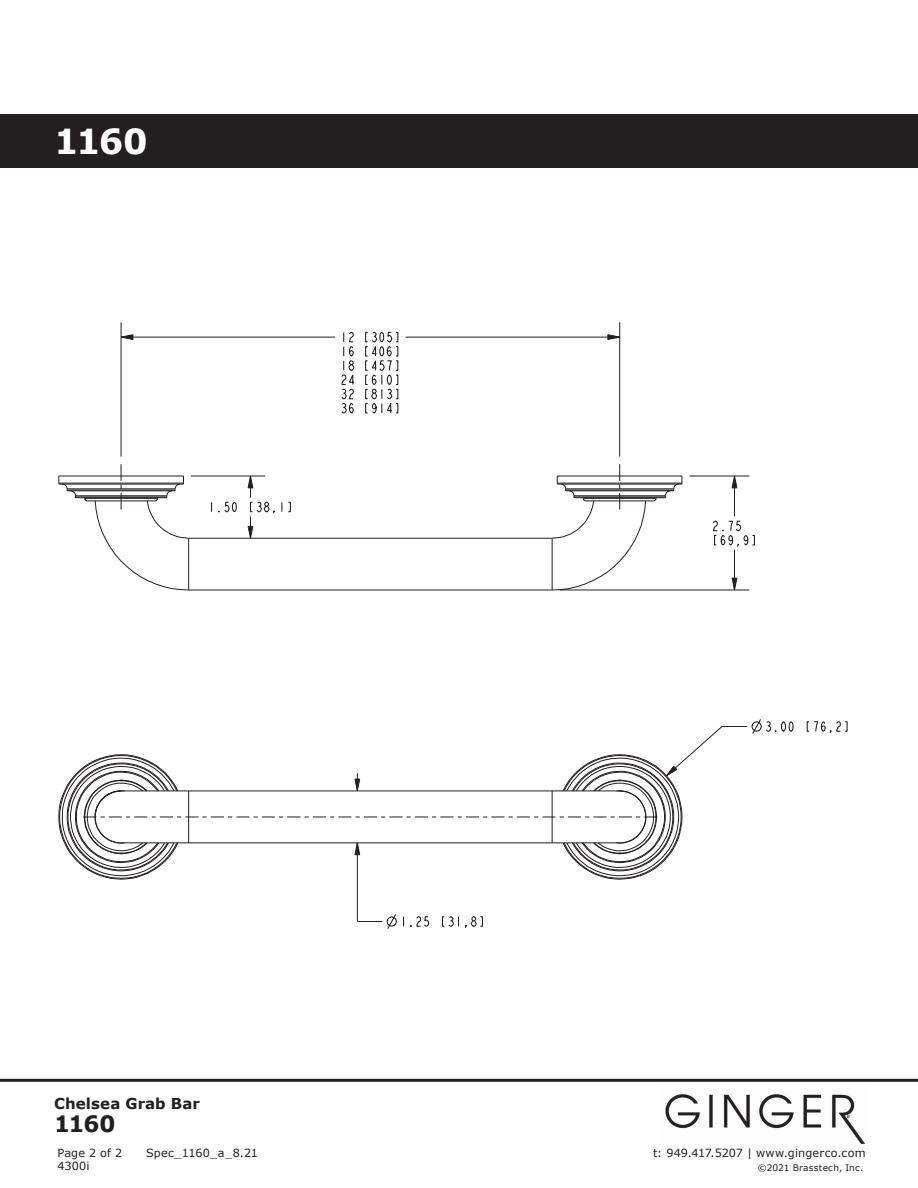
<style>
.page{position:relative;width:918px;height:1188px;background:#fff}
.page>*{position:absolute;margin:0;border:0;box-sizing:border-box;transform-origin:0 0}
.t1{font:700 34.5px "Verdana";color:#fff}
.t2{font:700 22.5px "Verdana";color:#231f20}
.t3{font:700 15px "Verdana";letter-spacing:.01em;color:#231f20}
.t4{font:11.25px "Verdana";letter-spacing:.015em;color:#231f20}
.t5{font:9px "Verdana";letter-spacing:.025em;color:#231f20}
</style>
<div class="page">
<div style="left:0;top:114px;width:918px;height:54px;background:#231f20"></div>
<hr style="left:0;top:1079px;width:918px;height:3px;background:#231f20">
<img style="left:665px;top:1094px;width:200px;height:51px">
<svg style="left:410px;top:916px;width:20px;height:11px"></svg>
<svg style="left:442px;top:916px;width:41px;height:12px"></svg>
<svg style="left:807px;top:721px;width:41px;height:13px"></svg>
<svg style="left:341px;top:331px;width:14px;height:83px"></svg>
<svg style="left:365px;top:331px;width:33px;height:83px"></svg>
<svg style="left:120px;top:334px;width:14px;height:6px"></svg>
<svg style="left:607px;top:334px;width:12px;height:6px"></svg>
<svg style="left:713px;top:520px;width:42px;height:27px"></svg>
<svg style="left:731px;top:475px;width:7px;height:13px"></svg>
<svg style="left:731px;top:578px;width:7px;height:12px"></svg>
<svg style="left:357px;top:914px;width:47px;height:15px"></svg>
<hr style="left:357px;top:843px;width:1px;height:78px;background:#231f20">
<hr style="left:121px;top:322px;width:1px;height:135px;background:#231f20">
<hr style="left:560px;top:590px;width:189px;height:1px;background:#231f20">
<hr style="left:689px;top:476px;width:60px;height:1px;background:#231f20">
<hr style="left:406px;top:337px;width:214px;height:1px;background:#231f20">
<hr style="left:121px;top:337px;width:214px;height:1px;background:#231f20">
<hr style="left:619px;top:322px;width:1px;height:135px;background:#231f20">
<hr style="left:734px;top:476px;width:1px;height:40px;background:#231f20">
<hr style="left:734px;top:550px;width:1px;height:40px;background:#231f20">
<hr style="left:586px;top:501px;width:68px;height:1px;background:#231f20">
<hr style="left:87px;top:501px;width:68px;height:1px;background:#231f20">
<hr style="left:583px;top:498px;width:73px;height:1px;background:#231f20">
<hr style="left:85px;top:498px;width:73px;height:1px;background:#231f20">
<hr style="left:574px;top:497px;width:91px;height:1px;background:#231f20">
<hr style="left:75px;top:497px;width:92px;height:1px;background:#231f20">
<hr style="left:75px;top:495px;width:92px;height:1px;background:#231f20">
<hr style="left:574px;top:495px;width:91px;height:1px;background:#231f20">
<hr style="left:567px;top:491px;width:106px;height:1px;background:#231f20">
<hr style="left:68px;top:491px;width:106px;height:1px;background:#231f20">
<hr style="left:566px;top:490px;width:108px;height:1px;background:#231f20">
<hr style="left:67px;top:490px;width:108px;height:1px;background:#231f20">
<hr style="left:67px;top:489px;width:108px;height:1px;background:#231f20">
<hr style="left:566px;top:489px;width:108px;height:1px;background:#231f20">
<hr style="left:558px;top:484px;width:123px;height:1px;background:#231f20">
<hr style="left:60px;top:484px;width:123px;height:1px;background:#231f20">
<hr style="left:557px;top:483px;width:125px;height:1px;background:#231f20">
<hr style="left:59px;top:483px;width:125px;height:1px;background:#231f20">
<hr style="left:59px;top:476px;width:125px;height:1px;background:#231f20">
<hr style="left:557px;top:476px;width:125px;height:1px;background:#231f20">
<svg style="left:58px;top:476px;width:19px;height:22px"></svg>
<svg style="left:664px;top:476px;width:19px;height:22px"></svg>
<svg style="left:95px;top:464px;width:551px;height:127px"></svg>
<svg style="left:58px;top:719px;width:736px;height:161px"></svg>
<h1 class="t1" style="left:54px;top:119px;width:95px">1160</h1>
<h3 class="t3" style="left:54px;top:1094px;width:147px">Chelsea Grab Bar</h3>
<h2 class="t2" style="left:54px;top:1109px;width:63px">1160</h2>
<p class="t4" style="left:57px;top:1145px;width:66px">Page 2 of 2</p>
<p class="t4" style="left:146px;top:1145px;width:114px">Spec_1160_a_8.21</p>
<p class="t4" style="left:57px;top:1159px;width:34px">4300i</p>
<p class="t4" style="left:653px;top:1145px;width:214px">t: 949.417.5207 | www.gingerco.com</p>
<p class="t5" style="left:758px;top:1162px;width:107px">©2021 Brasstech, Inc.</p>
</div>
